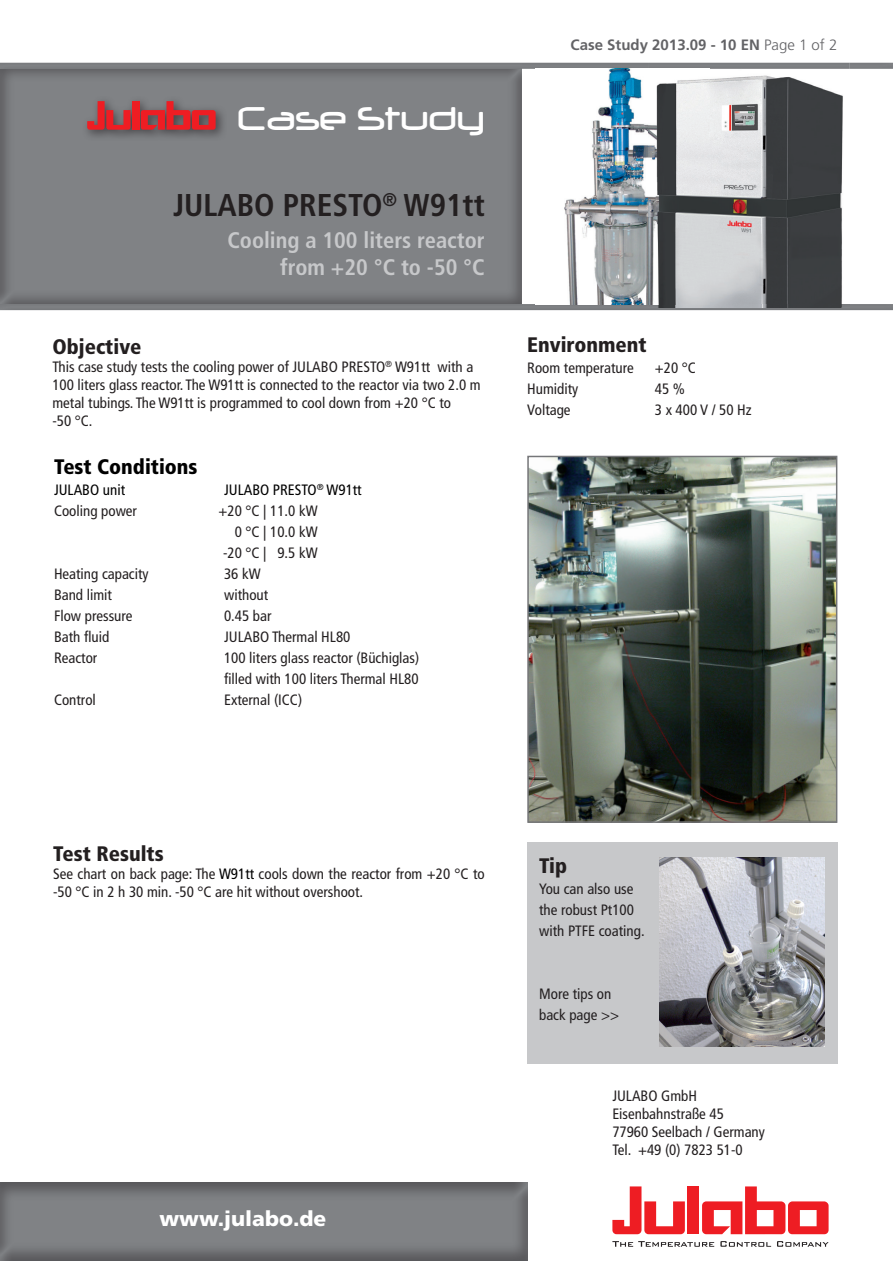
<style>
.page{position:relative;width:893px;height:1263px;background:#fff}
.page>*{position:absolute;margin:0;border:0;box-sizing:border-box;transform-origin:0 0}
.t1{font:38.55px "Neuropol";color:#fff}
.t2{font:700 condensed 31.5px "Frutiger LT Std";color:#231f20}
.t3{font:700 condensed 22.5px/27px "Frutiger LT Std";color:#c7c8ca;text-align:right}
.t4{font:900 condensed 21px "Frutiger LT Std";color:#231f20}
.t5{font:900 condensed 21px "Frutiger LT Std";color:#000}
.t6{font:900 21px "Frutiger LT Std";color:#fff}
.t7{font:condensed 15px/18px "Frutiger LT Std";color:#231f20}
.t8{font:700 15px "Frutiger LT Std";color:#636366}
.t9{font:condensed 15px "Frutiger LT Std";color:#000}
.s1{font-weight:300}
.s2{color:#000}
</style>
<div class="page">
<svg style="left:612px;top:1241px;width:102px;height:6px"></svg>
<svg style="left:720px;top:1241px;width:51px;height:6px"></svg>
<svg style="left:777px;top:1241px;width:52px;height:6px"></svg>
<svg style="left:612px;top:1186px;width:73px;height:48px"></svg>
<div style="left:687px;top:1186px;width:12px;height:48px;background:#ee1d23"></div>
<svg style="left:702px;top:1186px;width:127px;height:48px"></svg>
<img style="left:0;top:69px;width:522px;height:235px">
<img style="left:0;top:304px;width:893px;height:6px">
<hr style="left:0;top:304px;width:522px;height:4px;background:#7b7d80">
<div style="left:0;top:63px;width:893px;height:6px;background:#7c7e81"></div>
<img style="left:0;top:1182px;width:527px;height:79px">
<div style="left:527px;top:843px;width:310px;height:221px;background:#c7c8ca"></div>
<img style="left:659px;top:857px;width:166px;height:190px">
<img style="left:530px;top:459px;width:304px;height:361px">
<div style="left:527px;top:456px;width:310px;height:367px;border:2px solid #757679"></div>
<img style="left:564px;top:69px;width:135px;height:235px">
<img style="left:699px;top:75px;width:144px;height:229px">
<img style="left:649px;top:304px;width:200px;height:3px">
<img style="left:649px;top:63px;width:200px;height:6px">
<img style="left:82px;top:96px;width:145px;height:45px">
<svg style="left:87px;top:101px;width:44px;height:29px"></svg>
<div style="left:132px;top:101px;width:7px;height:29px;background:#ee1d23"></div>
<svg style="left:141px;top:101px;width:76px;height:29px;background:#b14348"></svg>
<h1 class="t1" style="left:238px;top:99px;width:249px">Case Study</h1>
<h2 class="t2" style="left:173px;top:186px;width:313px">JULABO PRESTO<sup>®</sup> W91tt</h2>
<h3 class="t3" style="left:227px;top:226px;width:259px">Cooling a 100 liters reactor from +20 °C to -50 °C</h3>
<h3 class="t4" style="left:52px;top:334px;width:91px">Objective</h3>
<p class="t7" style="left:52px;top:358px;width:430px">This case study tests the cooling power of JULABO PRESTO<sup>®</sup> W91tt with a 100 liters glass reactor. The W91tt is connected to the reactor via two 2.0 m metal tubings. The W91tt is programmed to cool down from +20 °C to<br>-50 °C.</p>
<h3 class="t5" style="left:54px;top:454px;width:145px">Test Conditions</h3>
<p class="t9" style="left:54px;top:481px;width:73px">JULABO unit</p>
<p class="t9" style="left:224px;top:481px;width:139px">JULABO PRESTO<sup>®</sup> W91tt</p>
<p class="t7" style="left:54px;top:502px;width:85px">Cooling power</p>
<p class="t7" style="left:219px;top:500px;width:101px;line-height:21px;text-align:right">+20 °C | 11.0 kW<br>0 °C | 10.0 kW -20 °C | 9.5 kW</p>
<p class="t7" style="left:54px;top:565px;width:96px">Heating capacity</p>
<p class="t7" style="left:224px;top:565px;width:38px">36 kW</p>
<p class="t7" style="left:54px;top:586px;width:60px">Band limit</p>
<p class="t7" style="left:224px;top:586px;width:46px">without</p>
<p class="t7" style="left:54px;top:607px;width:80px">Flow pressure</p>
<p class="t7" style="left:224px;top:607px;width:49px">0.45 bar</p>
<p class="t7" style="left:54px;top:628px;width:57px">Bath fluid</p>
<p class="t7" style="left:224px;top:628px;width:128px">JULABO Thermal HL80</p>
<p class="t7" style="left:54px;top:649px;width:45px">Reactor</p>
<p class="t7" style="left:224px;top:647px;width:197px;line-height:21px">100 liters glass reactor (Büchiglas) filled with 100 liters Thermal HL80</p>
<p class="t7" style="left:54px;top:691px;width:43px">Control</p>
<p class="t7" style="left:224px;top:691px;width:80px">External (ICC)</p>
<p class="t8" style="left:571px;top:35px;width:268px">Case Study 2013.09 - 10 EN <span class="s1">Page 1 of 2</span></p>
<h3 class="t4" style="left:527px;top:332px;width:121px">Environment</h3>
<p class="t7" style="left:527px;top:358px;width:108px">Room temperature</p>
<p class="t7" style="left:655px;top:358px;width:43px">+20 °C</p>
<p class="t7" style="left:527px;top:379px;width:53px">Humidity</p>
<p class="t7" style="left:655px;top:379px;width:32px">45 %</p>
<p class="t7" style="left:527px;top:400px;width:45px">Voltage</p>
<p class="t7" style="left:655px;top:400px;width:98px">3 x 400 V / 50 Hz</p>
<h3 class="t4" style="left:53px;top:841px;width:112px">Test Results</h3>
<p class="t7" style="left:53px;top:865px;width:433px">See chart on back page: The <span class="s2">W91tt</span> cools down the reactor from +20 °C to -50 °C in 2 h 30 min. -50 °C are hit without overshoot.</p>
<h3 class="t6" style="left:159px;top:1205px;width:168px">www.julabo.de</h3>
<h3 class="t4" style="left:539px;top:853px;width:30px">Tip</h3>
<p class="t7" style="left:539px;top:879px;width:107px;line-height:21px">You can also use the robust Pt100 with PTFE coating.</p>
<p class="t7" style="left:539px;top:984px;width:81px;line-height:21px">More tips on back page &gt;&gt;</p>
<p class="t7" style="left:612px;top:1087px;width:154px">JULABO GmbH<br>Eisenbahnstraße 45<br>77960 Seelbach / Germany<br>Tel. +49 (0) 7823 51-0</p>
</div>
